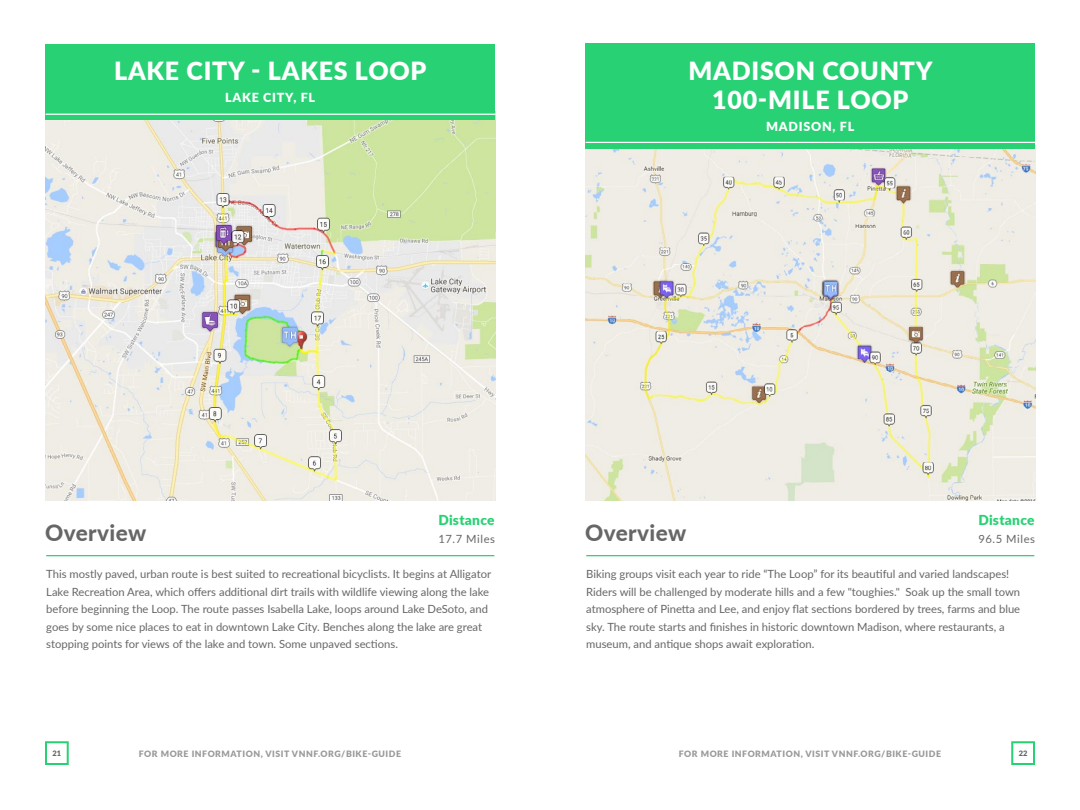
<style>
.page{position:relative;width:1080px;height:810px;background:#fff}
.page>*{position:absolute;margin:0;border:0;box-sizing:border-box;transform-origin:0 0}
.t1{font:900 25px/29px "Lato";letter-spacing:.03em;color:#fff;text-align:center}
.t2{font:800 22.5px "Lato";letter-spacing:.02em;color:#666}
.t3{font:900 13.75px "Lato";letter-spacing:.02em;color:#29d175}
.t4{font:900 12.5px "Lato";letter-spacing:.06em;color:#fff}
.t5{font:11.25px/17.5px "Lato";color:#666}
.t6{font:900 8.75px "Lato";letter-spacing:.06em;color:#999}
.t7{font:900 7.5px "Lato";color:#666}
</style>
<div class="page">
<div style="left:1011px;top:741px;width:24px;height:24px;border:2px solid #29d175"></div>
<div style="left:45px;top:741px;width:24px;height:24px;border:2px solid #29d175"></div>
<img style="left:45px;top:119px;width:450px;height:381px">
<hr style="left:46px;top:555px;width:448px;height:1px;background:#29d175">
<div style="left:45px;top:44px;width:450px;height:75px;background:#29d175"></div>
<hr style="left:46px;top:114px;width:450px;height:1px;background:#fff">
<img style="left:585px;top:149px;width:450px;height:351px">
<hr style="left:586px;top:555px;width:448px;height:1px;background:#29d175">
<div style="left:585px;top:44px;width:450px;height:105px;background:#29d175"></div>
<hr style="left:586px;top:142px;width:450px;height:1px;background:#fff">
<h1 class="t1" style="left:114px;top:55px;width:314px">LAKE CITY - LAKES LOOP</h1>
<p class="t4" style="left:225px;top:88px;width:91px">LAKE CITY, FL</p>
<h1 class="t1" style="left:688px;top:55px;width:246px">MADISON COUNTY<br>100-MILE LOOP</h1>
<p class="t4" style="left:766px;top:117px;width:90px">MADISON, FL</p>
<p class="t3" style="left:438px;top:509px;width:58px">Distance</p>
<h2 class="t2" style="left:45px;top:516px;width:103px">Overview</h2>
<p class="t5" style="left:46px;top:565px;width:446px">This mostly paved, urban route is best suited to recreational bicyclists. It begins at Alligator Lake Recreation Area, which offers additional dirt trails with wildlife viewing along the lake before beginning the Loop. The route passes Isabella Lake, loops around Lake DeSoto, and goes by some nice places to eat in downtown Lake City. Benches along the lake are great stopping points for views of the lake and town. Some unpaved sections.</p>
<p class="t5" style="left:438px;top:529px;width:58px">17.7 Miles</p>
<p class="t3" style="left:978px;top:509px;width:58px">Distance</p>
<h2 class="t2" style="left:585px;top:516px;width:103px">Overview</h2>
<p class="t5" style="left:586px;top:565px;width:435px">Biking groups visit each year to ride “The Loop” for its beautiful and varied landscapes!<br>Riders will be challenged by moderate hills and a few "toughies." Soak up the small town atmosphere of Pinetta and Lee, and enjoy flat sections bordered by trees, farms and blue sky. The route starts and finishes in historic downtown Madison, where restaurants, a museum, and antique shops await exploration.</p>
<p class="t5" style="left:978px;top:529px;width:58px">96.5 Miles</p>
<p class="t7" style="left:53px;top:748px;width:10px">21</p>
<p class="t6" style="left:139px;top:747px;width:264px">FOR MORE INFORMATION, VISIT VNNF.ORG/BIKE-GUIDE</p>
<p class="t6" style="left:679px;top:747px;width:264px">FOR MORE INFORMATION, VISIT VNNF.ORG/BIKE-GUIDE</p>
<p class="t7" style="left:1019px;top:748px;width:10px">22</p>
</div>
